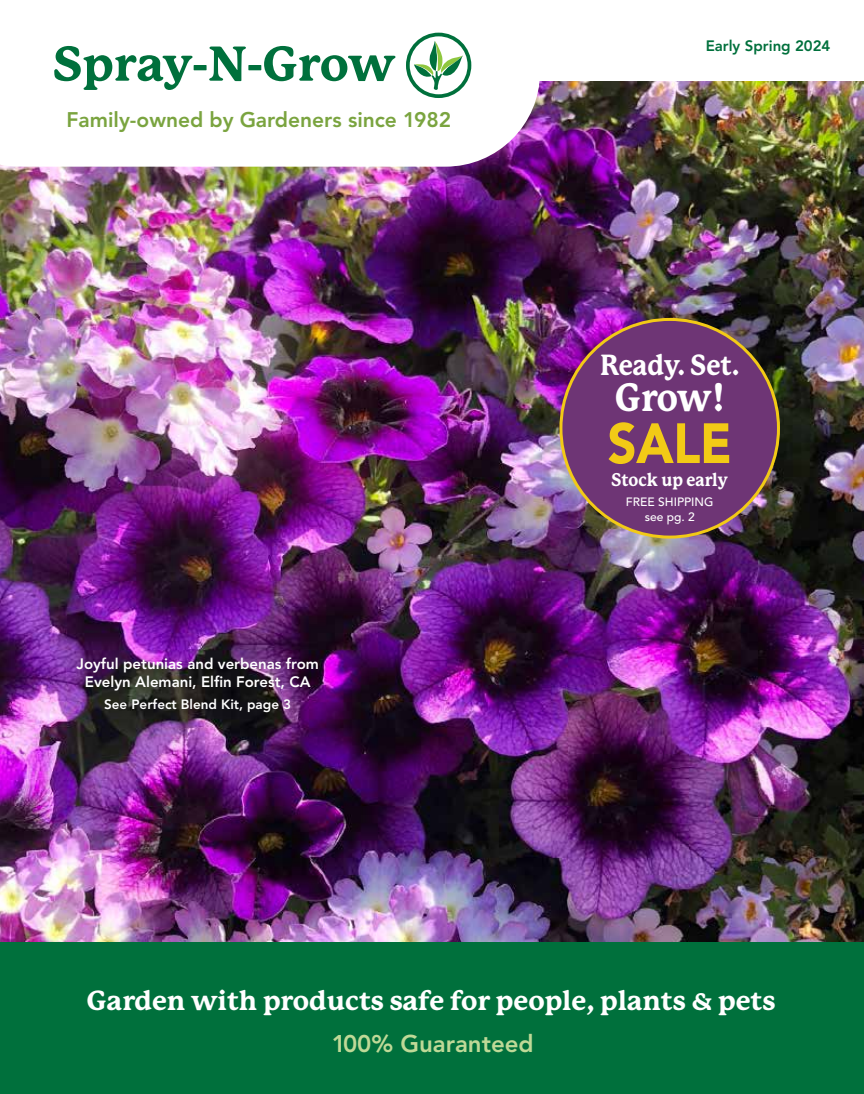
<style>
.page{position:relative;width:864px;height:1094px;background:#fff}
.page>*{position:absolute;margin:0;border:0;box-sizing:border-box;transform-origin:0 0}
.t1{font:900 56.1px "Avenir LT Std";color:#f2ca16;scale:.9 1}
.t2{font:800 38.7px "P22 Mackinac Pro";color:#fff;scale:.9 1}
.t3{font:800 28.5px "P22 Mackinac Pro";color:#fff;scale:.9 1}
.t4{font:800 27px "P22 Mackinac Pro";color:#fff}
.t5{font:800 24px "Avenir LT Std";color:#bfd997}
.t6{font:800 21px "Avenir LT Std";color:#7aa43f}
.t7{font:800 18px "P22 Mackinac Pro";color:#fff;scale:.9 1}
.t8{font:800 15px/18px "Avenir LT Std";color:#fff;text-align:center}
.t9{font:800 15px "Avenir LT Std";color:#00703c}
.t10{font:800 13.5px "Avenir LT Std";color:#fff}
.t11{font:500 12px/15px "Avenir LT Std";color:#fff;text-align:center}
</style>
<div class="page">
<img style="left:0;top:81px;width:864px;height:861px">
<svg style="left:0;top:32px;width:540px;height:135px"></svg>
<svg style="left:54px;top:46px;width:139px;height:44px"></svg>
<div style="left:194px;top:65px;width:13px;height:5px;background:#00703c"></div>
<svg style="left:209px;top:47px;width:37px;height:34px"></svg>
<div style="left:248px;top:65px;width:13px;height:5px;background:#00703c"></div>
<svg style="left:264px;top:46px;width:131px;height:35px"></svg>
<svg style="left:408px;top:34px;width:61px;height:62px"></svg>
<div style="left:406px;top:33px;width:65px;height:65px;border:4px solid #00703c;border-radius:50%"></div>
<svg style="left:414px;top:41px;width:49px;height:50px"></svg>
<div style="left:0;top:942px;width:864px;height:152px;background:#00703c"></div>
<div style="left:70px;top:649px;width:256px;height:71px;background:#000;opacity:.35"></div>
<div style="left:561px;top:319px;width:217px;height:218px;background:#6e3575;border-radius:50%"></div>
<h3 class="t6" style="left:66px;top:107px;width:386px">Family-owned by Gardeners since 1982</h3>
<p class="t8" style="left:77px;top:654px;width:244px">Joyful petunias and verbenas from<br>Evelyn Alemani, Elfin Forest, CA</p>
<p class="t10" style="left:104px;top:696px;width:189px">See Perfect Blend Kit, page 3</p>
<p class="t9" style="left:706px;top:37px;width:126px">Early Spring 2024</p>
<h3 class="t3" style="left:600px;top:348px;width:156px">Ready. Set.</h3>
<h2 class="t2" style="left:615px;top:375px;width:123px">Grow!</h2>
<h1 class="t1" style="left:608px;top:409px;width:140px">SALE</h1>
<p class="t7" style="left:612px;top:469px;width:131px">Stock up early</p>
<p class="t11" style="left:626px;top:494px;width:89px">FREE SHIPPING see pg. 2</p>
<h3 class="t4" style="left:87px;top:985px;width:690px">Garden with products safe for people, plants &amp; pets</h3>
<h3 class="t5" style="left:332px;top:1029px;width:203px">100% Guaranteed</h3>
</div>
